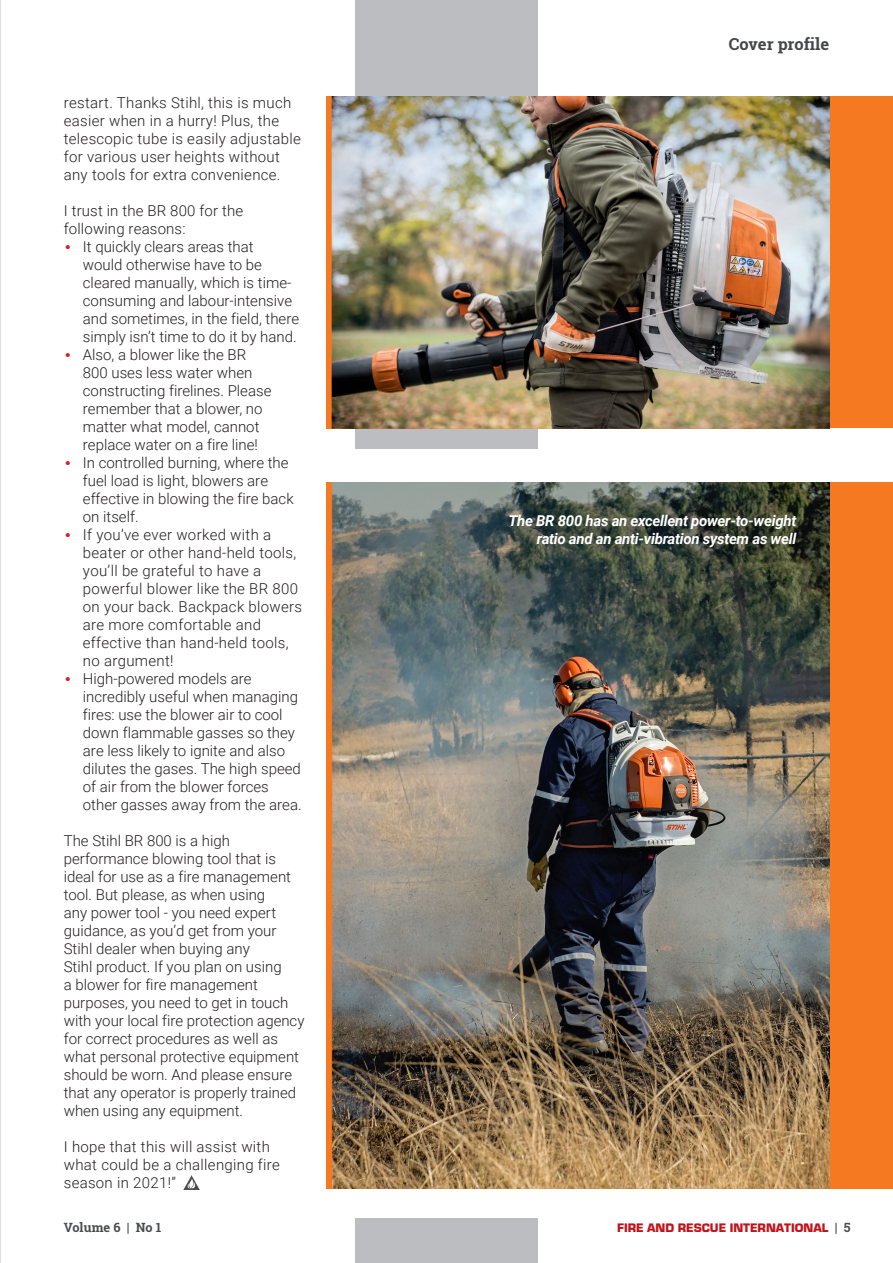
<style>
.page{position:relative;width:893px;height:1263px;background:#fff}
.page>*{position:absolute;margin:0;border:0;box-sizing:border-box;transform-origin:0 0}
.t1{font:700 16.5px "Roboto Slab";color:#454647}
.t2{font:300 15px/18px "Roboto";color:#231f20}
.t3{font:300 15px/18px "Roboto";letter-spacing:.02em;color:#231f20}
.Captions{font:italic 700 15px/18px "Roboto";letter-spacing:-.02em;color:#fff;text-align:right}
.t4{font:900 12.75px "Eurostile";color:#c4121a}
.t5{font:700 12.75px "Roboto Slab";color:#4b4c4d}
.s1{font-family:"Century Gothic";font-weight:400;font-size:13.5px;color:#d02029}
.s2{font-family:"Roboto Slab";font-weight:700;color:#4b4c4d}
</style>
<div class="page">
<div style="left:355px;top:0;width:183px;height:448px;background:#bcbdc0"></div>
<div style="left:355px;top:1218px;width:183px;height:45px;background:#bcbdc0"></div>
<div style="left:326px;top:482px;width:567px;height:706px;background:#f47921"></div>
<div style="left:326px;top:96px;width:567px;height:332px;background:#f47921"></div>
<img style="left:326px;top:96px;width:504px;height:333px">
<img style="left:326px;top:482px;width:504px;height:707px">
<img style="left:183px;top:1175px;width:16px;height:15px">
<hr style="left:0;top:0;width:1px;height:1263px;background:#bcbdc0">
<p class="t3" style="left:64px;top:93px;width:239px">restart. Thanks Stihl, this is much easier when in a hurry! Plus, the telescopic tube is easily adjustable for various user heights without any tools for extra convenience.</p>
<p class="t2" style="left:64px;top:201px;width:181px">I trust in the BR 800 for the following reasons:</p>
<p class="t2" style="left:83px;top:237px;width:218px;text-indent:-19px"><span class="s1">•</span> It quickly clears areas that<br>would otherwise have to be cleared manually, which is time&shy;consuming and labour-intensive and sometimes, in the field, there simply isn’t time to do it by hand.</p>
<p class="t2" style="left:83px;top:345px;width:190px;text-indent:-19px"><span class="s1">•</span> Also, a blower like the BR<br>800 uses less water when constructing firelines. Please remember that a blower, no matter what model, cannot replace water on a fire line!</p>
<p class="t2" style="left:83px;top:453px;width:212px;text-indent:-19px"><span class="s1">•</span> In controlled burning, where the fuel load is light, blowers are effective in blowing the fire back on itself.</p>
<p class="t3" style="left:83px;top:525px;width:221px;text-indent:-19px"><span class="s1">•</span> If you’ve ever worked with a beater or other hand-held tools, you’ll be grateful to have a powerful blower like the BR 800 on your back. Backpack blowers are more comfortable and effective than hand-held tools, no argument!</p>
<p class="t2" style="left:83px;top:669px;width:220px;text-indent:-19px"><span class="s1">•</span> High-powered models are incredibly useful when managing fires: use the blower air to cool down flammable gasses so they are less likely to ignite and also dilutes the gases. The high speed of air from the blower forces other gasses away from the area.</p>
<p class="t2" style="left:64px;top:831px;width:242px">The Stihl BR 800 is a high performance blowing tool that is ideal for use as a fire management tool. But please, as when using<br>any power tool - you need expert guidance, as you’d get from your<br>Stihl dealer when buying any<br>Stihl product. If you plan on using<br>a blower for fire management purposes, you need to get in touch with your local fire protection agency for correct procedures as well as what personal protective equipment should be worn. And please ensure that any operator is properly trained when using any equipment.</p>
<p class="t3" style="left:64px;top:1137px;width:218px">I hope that this will assist with what could be a challenging fire season in 2021!”</p>
<p class="t1" style="left:729px;top:33px;width:102px">Cover profile</p>
<p class="Captions" style="left:508px;top:511px;width:289px">The BR 800 has an excellent power-to-weight ratio and an anti-vibration system as well</p>
<p class="t5" style="left:64px;top:1218px;width:99px">Volume 6 | No 1</p>
<p class="t4" style="left:617px;top:1220px;width:235px">FIRE AND RESCUE INTERNATIONAL <span class="s2">| 5</span></p>
</div>
